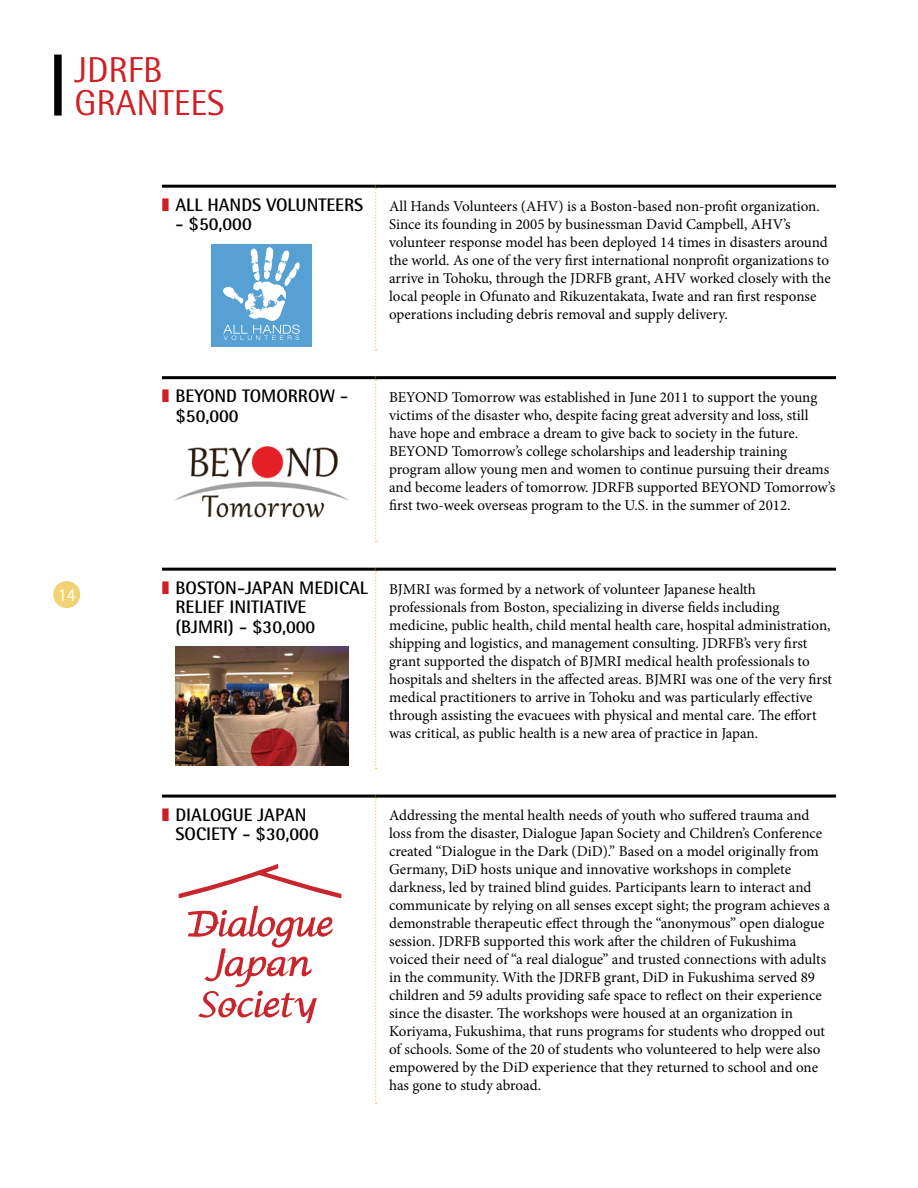
<style>
.page{position:relative;width:918px;height:1188px;background:#fff}
.page>*{position:absolute;margin:0;border:0;box-sizing:border-box;transform-origin:0 0}
.t1{font:36px/33px "Rotis Semi Sans";color:#cf1f25}
.t2{font:700 18.15px/19.5px "Rotis Semi Sans";color:#000}
.t3{font:18px "Rotis Semi Sans";color:#fff}
.t4{font:15px/18px "Minion Pro";color:#000}
.s1{color:#cf1f25}
</style>
<div class="page">
<div style="left:53px;top:581px;width:27px;height:27px;background:#f3d274;border-radius:50%"></div>
<div style="left:54px;top:55px;width:8px;height:61px;background:#000"></div>
<svg style="left:375px;top:188px;width:2px;height:163px"></svg>
<svg style="left:375px;top:379px;width:2px;height:163px"></svg>
<svg style="left:375px;top:571px;width:2px;height:198px"></svg>
<svg style="left:375px;top:798px;width:2px;height:306px"></svg>
<hr style="left:162px;top:185px;width:214px;height:3px;background:#000">
<hr style="left:376px;top:185px;width:460px;height:3px;background:#000">
<hr style="left:162px;top:376px;width:214px;height:3px;background:#000">
<hr style="left:376px;top:376px;width:460px;height:3px;background:#000">
<hr style="left:162px;top:795px;width:214px;height:3px;background:#000">
<hr style="left:376px;top:795px;width:460px;height:3px;background:#000">
<hr style="left:162px;top:568px;width:214px;height:3px;background:#000">
<hr style="left:376px;top:568px;width:460px;height:3px;background:#000">
<div style="left:212px;top:244px;width:100px;height:102px;background:#56a0d3"></div>
<svg style="left:223px;top:247px;width:77px;height:93px"></svg>
<img style="left:174px;top:446px;width:175px;height:72px">
<img style="left:176px;top:646px;width:173px;height:119px">
<svg style="left:188px;top:906px;width:145px;height:116px"></svg>
<svg style="left:179px;top:864px;width:162px;height:34px"></svg>
<h1 class="t1" style="left:75px;top:53px;width:152px">JDRFB<br>GRANTEES</h1>
<p class="t3" style="left:58px;top:584px;width:20px">14</p>
<p class="t2" style="left:162px;top:194px;width:69px"><span class="s1">❚</span> ALL HANDS</p>
<p class="t2" style="left:266px;top:194px;width:21px">VOLUNTEERS</p>
<p class="t2" style="left:176px;top:214px;width:78px">- $50,000</p>
<p class="t4" style="left:389px;top:197px;width:443px">All Hands Volunteers (AHV) is a Boston-based non-profit organization.<br>Since its founding in 2005 by businessman David Campbell, AHV’s volunteer response model has been deployed 14 times in disasters around the world. As one of the very first international nonprofit organizations to arrive in Tohoku, through the JDRFB grant, AHV worked closely with the local people in Ofunato and Rikuzentakata, Iwate and ran first response operations including debris removal and supply delivery.</p>
<p class="t2" style="left:162px;top:386px;width:101px"><span class="s1">❚</span> BEYOND TOMORROW</p>
<p class="t2" style="left:340px;top:386px;width:10px">-</p>
<p class="t2" style="left:176px;top:405px;width:65px">$50,000</p>
<p class="t4" style="left:389px;top:388px;width:448px">BEYOND Tomorrow was established in June 2011 to support the young victims of the disaster who, despite facing great adversity and loss, still have hope and embrace a dream to give back to society in the future.<br>BEYOND Tomorrow’s college scholarships and leadership training program allow young men and women to continue pursuing their dreams and become leaders of tomorrow. JDRFB supported BEYOND Tomorrow’s first two-week overseas program to the U.S. in the summer of 2012.</p>
<p class="t2" style="left:162px;top:577px;width:35px"><span class="s1">❚</span> BOSTON</p>
<p class="t2" style="left:237px;top:577px;width:27px">-JAPAN</p>
<p class="t2" style="left:299px;top:577px;width:51px">MEDICAL</p>
<p class="t2" style="left:176px;top:597px;width:141px">RELIEF IN ITIATIVE (BJMRI) - $30,000</p>
<p class="t4" style="left:389px;top:580px;width:444px">BJMRI was formed by a network of volunteer Japanese health professionals from Boston, specializing in diverse fields including medicine, public health, child mental health care, hospital administration, shipping and logistics, and management consulting. JDRFB’s very first grant supported the dispatch of BJMRI medical health professionals to hospitals and shelters in the affected areas. BJMRI was one of the very first medical practitioners to arrive in Tohoku and was particularly effective through assisting the evacuees with physical and mental care. The effort was critical, as public health is a new area of practice in Japan.</p>
<p class="t2" style="left:162px;top:804px;width:41px"><span class="s1">❚</span> DIALOGUE</p>
<p class="t2" style="left:258px;top:804px;width:18px">JAPAN</p>
<p class="t2" style="left:176px;top:824px;width:46px">SOCIETY</p>
<p class="t2" style="left:242px;top:824px;width:78px">- $30,000</p>
<p class="t4" style="left:389px;top:807px;width:443px">Addressing the mental health needs of youth who suffered trauma and loss from the disaster, Dialogue Japan Society and Children’s Conference created “Dialogue in the Dark (DiD).” Based on a model originally from Germany, DiD hosts unique and innovative workshops in complete darkness, led by trained blind guides. Participants learn to interact and communicate by relying on all senses except sight; the program achieves a demonstrable therapeutic effect through the “anonymous” open dialogue session. JDRFB supported this work after the children of Fukushima voiced their need of “a real dialogue” and trusted connections with adults in the community. With the JDRFB grant, DiD in Fukushima served 89 children and 59 adults providing safe space to reflect on their experience since the disaster. The workshops were housed at an organization in Koriyama, Fukushima, that runs programs for students who dropped out of schools. Some of the 20 of students who volunteered to help were also empowered by the DiD experience that they returned to school and one has gone to study abroad.</p>
</div>
